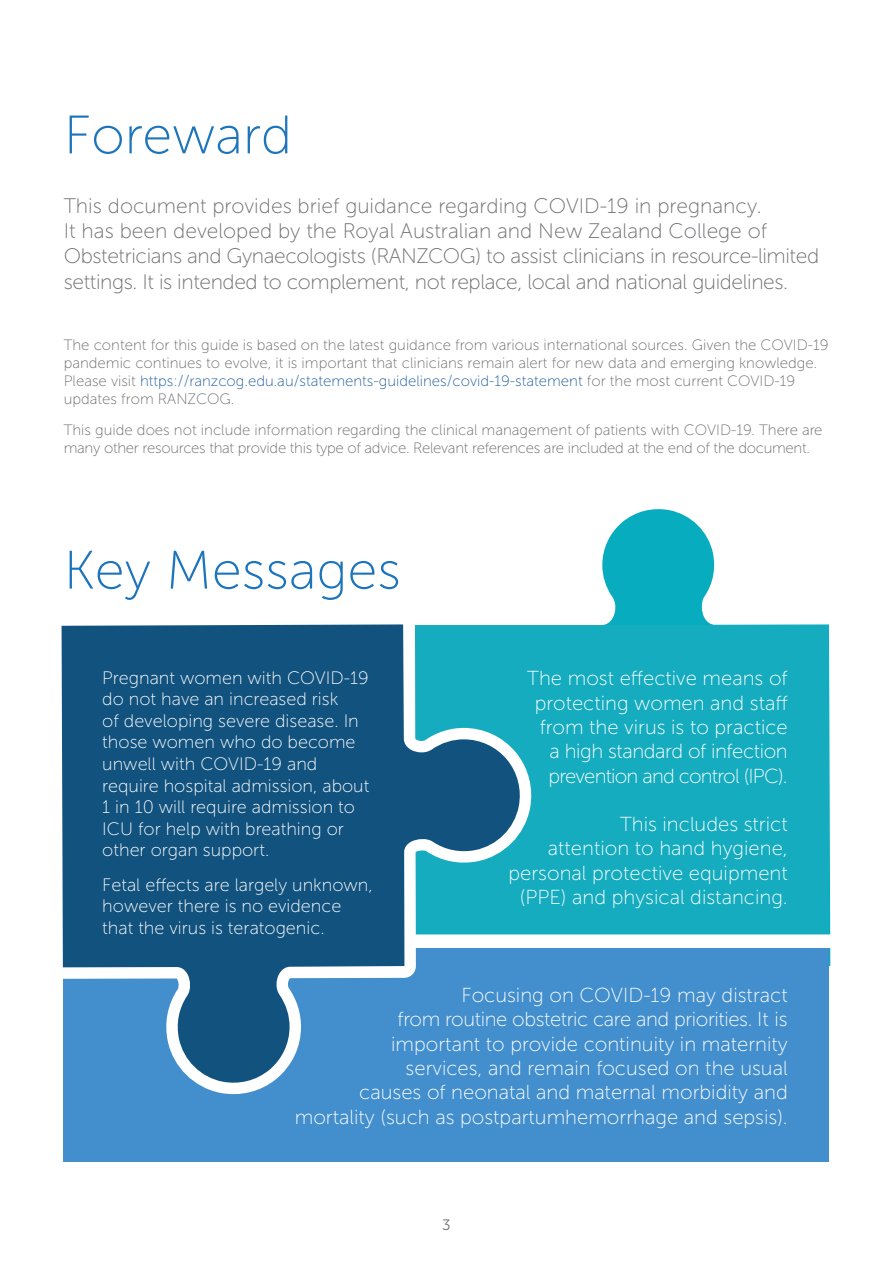
<style>
.page{position:relative;width:893px;height:1263px;background:#fff}
.page>*{position:absolute;margin:0;border:0;box-sizing:border-box;transform-origin:0 0}
.t1{font:54px "Museo Sans 100";color:#1c75bc}
.t2{font:21px/25.2px "Museo Sans 100";letter-spacing:-.02em;color:#6d6e71}
.t3{font:20.25px/24.3px "Museo Sans 100";color:#fff;text-align:right}
.t4{font:18px/21.6px "Museo Sans 100";color:#fff}
.t5{font:15px/18px "Museo Sans 100";color:#6d6e71}
.t6{font:15px/18px "Museo Sans 100";letter-spacing:-.02em;color:#6d6e71}
.t7{font:15px "Museo Sans 300";color:#6d6e71}
.s1{color:#215e9e}
</style>
<div class="page">
<svg style="left:534px;top:509px;width:297px;height:458px"></svg>
<div style="left:64px;top:941px;width:765px;height:220px;background:#438fcd"></div>
<div style="left:64px;top:626px;width:765px;height:315px;background:#15acbf"></div>
<div style="left:374px;top:934px;width:466px;height:14px;background:#fff"></div>
<svg style="left:61px;top:624px;width:473px;height:473px;fill:#12527e"></svg>
<h1 class="t1" style="left:64px;top:106px;width:230px">Foreward</h1>
<p class="t2" style="left:64px;top:193px;width:757px">This document provides brief guidance regarding COVID-19 in pregnancy.<br>It has been developed by the Royal Australian and New Zealand College of Obstetricians and Gynaecologists (RANZCOG) to assist clinicians in resource-limited settings. It is intended to complement, not replace, local and national guidelines.</p>
<p class="t5" style="left:64px;top:336px;width:766px">The content for this guide is based on the latest guidance from various international sources. Given the COVID-19 pandemic continues to evolve, it is important that clinicians remain alert for new data and emerging knowledge.<br>Please visit <span class="s1">https://ranzcog.edu.au/statements-guidelines/covid-19-statement</span> for the most current COVID-19 updates from RANZCOG.</p>
<p class="t6" style="left:64px;top:421px;width:760px">This guide does not include information regarding the clinical management of patients with COVID-19. There are many other resources that provide this type of advice. Relevant references are included at the end of the document.</p>
<h1 class="t1" style="left:64px;top:541px;width:339px">Key Messages</h1>
<p class="t4" style="left:102px;top:667px;width:269px">Pregnant women with COVID-19 do not have an increased risk<br>of developing severe disease. In those women who do become unwell with COVID-19 and require hospital admission, about<br>1 in 10 will require admission to<br>ICU for help with breathing or other organ support.</p>
<p class="t4" style="left:102px;top:874px;width:272px">Fetal effects are largely unknown, however there is no evidence that the virus is teratogenic.</p>
<p class="t3" style="left:527px;top:666px;width:262px">The most effective means of protecting women and staff from the virus is to practice a high standard of infection prevention and control (IPC).</p>
<p class="t3" style="left:508px;top:812px;width:281px">This includes strict<br>attention to hand hygiene, personal protective equipment (PPE) and physical distancing.</p>
<p class="t3" style="left:295px;top:983px;width:494px">Focusing on COVID-19 may distract<br>from routine obstetric care and priorities. It is<br>important to provide continuity in maternity<br>services, and remain focused on the usual<br>causes of neonatal and maternal morbidity and mortality (such as postpartumhemorrhage and sepsis).</p>
<p class="t7" style="left:442px;top:1216px;width:10px">3</p>
</div>
